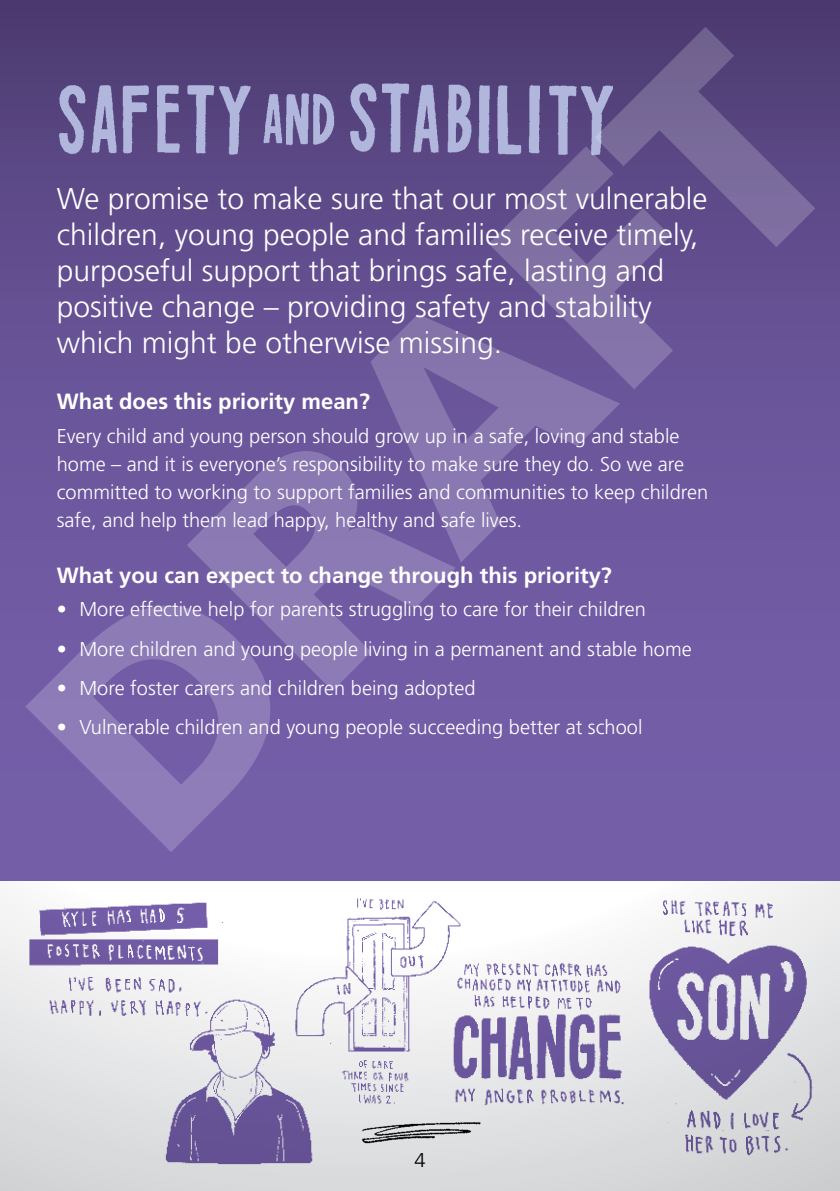
<style>
.page{position:relative;width:840px;height:1191px;background:#fff}
.page>*{position:absolute;margin:0;border:0;box-sizing:border-box;transform-origin:0 0}
.t1{font:900 295px "Frutiger";color:#fff}
.t2{font:300 30px/36px "Frutiger";color:#fff}
.t3{font:700 22px "Frutiger";color:#fff}
.t4{font:300 20px/28px "Frutiger";color:#fff}
.t5{font:300 20px "Frutiger";color:#000}
</style>
<div class="page">
<svg style="left:1px;top:880px;width:838px;height:311px"></svg>
<svg style="left:0;top:595px;width:1px;height:596px"></svg>
<svg style="left:839px;top:880px;width:1px;height:311px"></svg>
<img style="left:352px;top:1116px;width:135px;height:35px">
<div style="left:0;top:0;width:839px;height:880px;background:linear-gradient(to bottom,#53417a,#7b65b2)"></div>
<img style="left:51px;top:77px;width:212px;height:81px">
<img style="left:253px;top:88px;width:81px;height:59px">
<img style="left:341px;top:78px;width:281px;height:82px">
<img style="left:638px;top:890px;width:187px;height:291px">
<img style="left:279px;top:888px;width:189px;height:225px">
<img style="left:420px;top:947px;width:244px;height:158px">
<img style="left:166px;top:994px;width:149px;height:170px">
<img style="left:16px;top:898px;width:231px;height:137px">
<svg style="left:839px;top:0;width:1px;height:880px"></svg>
<h1 class="t1" style="left:-42px;top:666px;width:985px;rotate:-45deg">draft</h1>
<h2 class="t2" style="left:57px;top:180px;width:652px">We promise to make sure that our most vulnerable children, young people and families receive timely, purposeful support that brings safe, lasting and positive change – providing safety and stability which might be otherwise missing.</h2>
<p class="t3" style="left:57px;top:388px;width:314px">What does this priority mean?</p>
<p class="t4" style="left:57px;top:421px;width:652px">Every child and young person should grow up in a safe, loving and stable home – and it is everyone’s responsibility to make sure they do. So we are committed to working to support families and communities to keep children safe, and help them lead happy, healthy and safe lives.</p>
<p class="t3" style="left:57px;top:562px;width:556px">What you can expect to change through this priority?</p>
<p class="t4" style="left:57px;top:595px;width:590px">• More effective help for parents struggling to care for their children</p>
<p class="t4" style="left:57px;top:634px;width:636px">• More children and young people living in a permanent and stable home</p>
<p class="t4" style="left:57px;top:674px;width:420px">• More foster carers and children being adopted</p>
<p class="t4" style="left:57px;top:713px;width:587px">• Vulnerable children and young people succeeding better at school</p>
<p class="t5" style="left:414px;top:1148px;width:13px">4</p>
</div>
